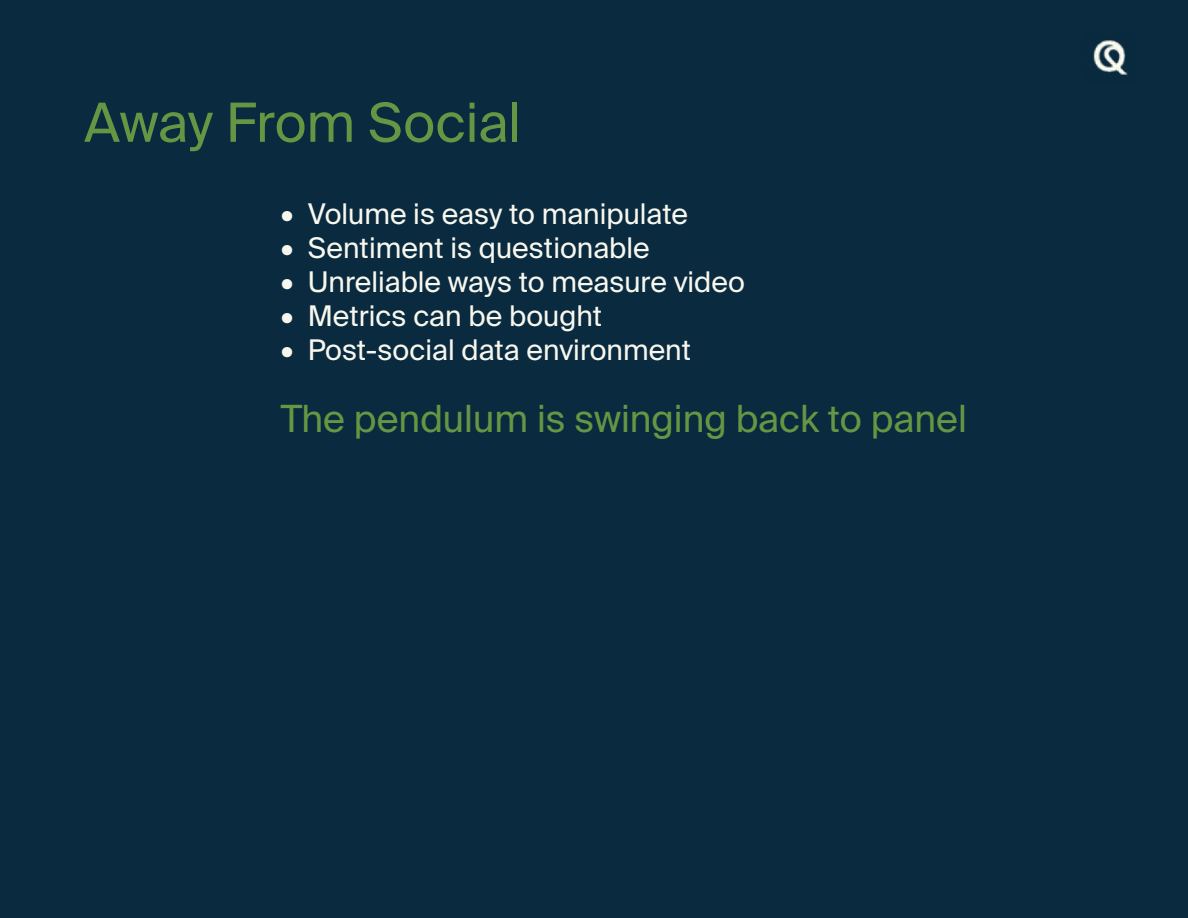
<style>
.page{position:relative;width:1188px;height:918px;background:#092a3f}
.page>*{position:absolute;margin:0;border:0;box-sizing:border-box;transform-origin:0 0}
.t1{font:54px "Suisse Intl";color:#659643}
.t2{font:37.5px "Suisse Intl";color:#659643}
.t3{font:28.5px "Suisse Intl";color:#f8f7ee}
</style>
<div class="page">
<img style="left:1093px;top:40px;width:35px;height:36px">
<h1 class="t1" style="left:84px;top:91px;width:439px">Away From Social</h1>
<p class="t3" style="left:281px;top:197px;width:409px">• Volume is easy to manipulate</p>
<p class="t3" style="left:281px;top:231px;width:370px">• Sentiment is questionable</p>
<p class="t3" style="left:281px;top:265px;width:466px">• Unreliable ways to measure video</p>
<p class="t3" style="left:281px;top:300px;width:323px">• Metrics can be bought</p>
<p class="t3" style="left:281px;top:334px;width:412px">• Post-social data environment</p>
<h2 class="t2" style="left:281px;top:397px;width:688px">The pendulum is swinging back to panel</h2>
</div>
